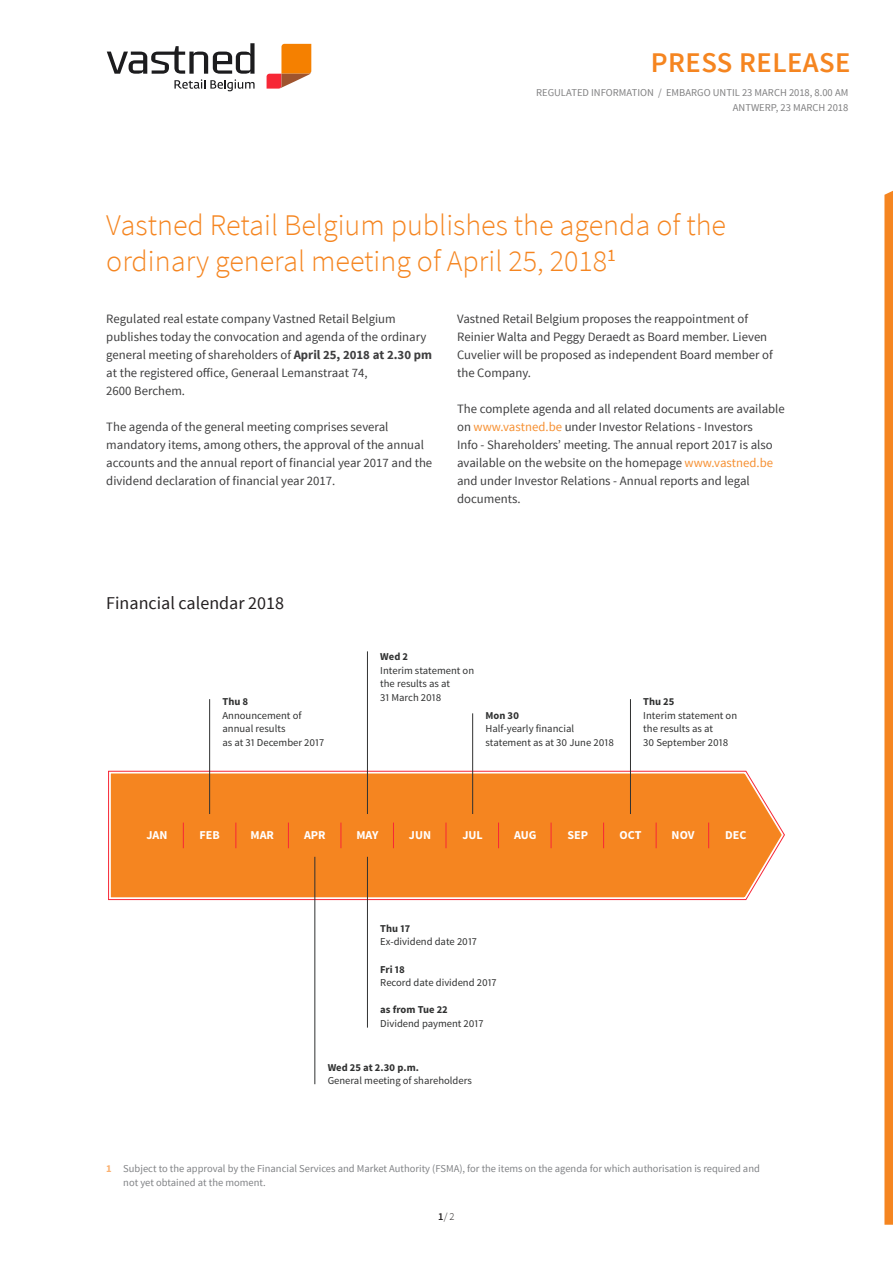
<style>
.page{position:relative;width:893px;height:1263px;background:#fff}
.page>*{position:absolute;margin:0;border:0;box-sizing:border-box;transform-origin:0 0}
.t1{font:300 30px/36px "Source Sans Pro";color:#f58520}
.t2{font:600 28.5px "Source Sans Pro";letter-spacing:.015em;color:#f58520}
.t3{font:18px "Source Sans Pro";color:#231f20}
.t4{font:12.75px/18px "Source Sans Pro";color:#3e3e3f}
.t5{font:700 12px "Source Sans Pro";color:#fff}
.t6{font:10.5px/13.6px "Source Sans Pro";color:#303131}
.t7{font:10.5px/13.5px "Source Sans Pro";color:#808285}
.t8{font:10.5px/15px "Source Sans Pro";color:#7f7f80;text-align:right}
.t9{font:700 10.5px "Source Sans Pro";color:#303131}
.t10{font:300 10.5px "Source Sans Pro";color:#231f20}
.s1{font-weight:700}
.s2{color:#f69032}
.s3{font-weight:700;color:#fab171}
.s4{font-weight:600}
</style>
<div class="page">
<svg style="left:267px;top:44px;width:44px;height:45px"></svg>
<svg style="left:107px;top:43px;width:148px;height:48px"></svg>
<svg style="left:884px;top:190px;width:9px;height:1035px;background:#f58b2c"></svg>
<svg style="left:108px;top:767px;width:638px;height:139px"></svg>
<svg style="left:108px;top:770px;width:677px;height:130px;background:#f58b2f"></svg>
<hr style="left:209px;top:699px;width:1px;height:115px;background:#303131">
<hr style="left:367px;top:651px;width:1px;height:163px;background:#303131">
<hr style="left:472px;top:713px;width:1px;height:101px;background:#303131">
<hr style="left:630px;top:699px;width:1px;height:115px;background:#303131">
<hr style="left:314px;top:857px;width:1px;height:227px;background:#303131">
<hr style="left:367px;top:857px;width:1px;height:170px;background:#303131">
<h2 class="t2" style="left:651px;top:44px;width:201px">PRESS RELEASE</h2>
<p class="t8" style="left:536px;top:86px;width:314px">REGULATED INFORMATION / EMBARGO UNTIL 23 MARCH 2018, 8.00 AM<br>ANTWERP, 23 MARCH 2018</p>
<h1 class="t1" style="left:106px;top:207px;width:621px">Vastned Retail Belgium publishes the agenda of the ordinary general meeting of April 25, 2018<sup>1</sup></h1>
<p class="t4" style="left:106px;top:310px;width:327px">Regulated real estate company Vastned Retail Belgium publishes today the convocation and agenda of the ordinary general meeting of shareholders of <span class="s1">April 25, 2018 at 2.30 pm </span>at the registered office, Generaal Lemanstraat 74,<br>2600 Berchem.</p>
<p class="t4" style="left:106px;top:418px;width:327px">The agenda of the general meeting comprises several mandatory items, among others, the approval of the annual accounts and the annual report of financial year 2017 and the dividend declaration of financial year 2017.</p>
<p class="t4" style="left:457px;top:310px;width:317px">Vastned Retail Belgium proposes the reappointment of Reinier Walta and Peggy Deraedt as Board member. Lieven Cuvelier will be proposed as independent Board member of the Company.</p>
<p class="t4" style="left:457px;top:400px;width:329px">The complete agenda and all related documents are available on <span class="s2">www.vastned.be</span> under Investor Relations - Investors<br>Info - Shareholders’ meeting. The annual report 2017 is also available on the website on the homepage <span class="s2">www.vastned.be </span>and under Investor Relations - Annual reports and legal documents.</p>
<h3 class="t3" style="left:106px;top:592px;width:179px">Financial calendar 2018</h3>
<p class="t9" style="left:222px;top:695px;width:27px">Thu 8</p>
<p class="t6" style="left:222px;top:708px;width:103px">Announcement of annual results<br>as at 31 December 2017</p>
<p class="t9" style="left:380px;top:650px;width:29px">Wed 2</p>
<p class="t6" style="left:380px;top:664px;width:95px">Interim statement on the results as at<br>31 March 2018</p>
<p class="t9" style="left:485px;top:708px;width:35px">Mon 30</p>
<p class="t6" style="left:485px;top:722px;width:130px">Half-yearly financial statement as at 30 June 2018</p>
<p class="t9" style="left:643px;top:695px;width:33px">Thu 25</p>
<p class="t6" style="left:643px;top:708px;width:95px">Interim statement on the results as at<br>30 September 2018</p>
<p class="t5" style="left:146px;top:827px;width:23px">JAN</p>
<p class="t5" style="left:200px;top:827px;width:22px">FEB</p>
<p class="t5" style="left:250px;top:827px;width:25px">MAR</p>
<p class="t5" style="left:304px;top:827px;width:23px">APR</p>
<p class="t5" style="left:356px;top:827px;width:24px">MAY</p>
<p class="t5" style="left:409px;top:827px;width:24px">JUN</p>
<p class="t5" style="left:462px;top:827px;width:22px">JUL</p>
<p class="t5" style="left:514px;top:827px;width:24px">AUG</p>
<p class="t5" style="left:568px;top:827px;width:22px">SEP</p>
<p class="t5" style="left:620px;top:827px;width:23px">OCT</p>
<p class="t5" style="left:672px;top:827px;width:24px">NOV</p>
<p class="t5" style="left:725px;top:827px;width:23px">DEC</p>
<p class="t9" style="left:380px;top:922px;width:31px">Thu 17</p>
<p class="t6" style="left:380px;top:935px;width:98px">Ex-dividend date 2017</p>
<p class="t9" style="left:380px;top:962px;width:26px">Fri 18</p>
<p class="t6" style="left:380px;top:976px;width:118px">Record date dividend 2017</p>
<p class="t9" style="left:380px;top:1003px;width:69px">as from Tue 22</p>
<p class="t6" style="left:380px;top:1017px;width:105px">Dividend payment 2017</p>
<p class="t9" style="left:328px;top:1060px;width:93px">Wed 25 at 2.30 p.m.</p>
<p class="t6" style="left:328px;top:1074px;width:146px">General meeting of shareholders</p>
<p class="t7" style="left:123px;top:1162px;width:638px;text-indent:-17px"><span class="s3">1</span> Subject to the approval by the Financial Services and Market Authority (FSMA), for the items on the agenda for which authorisation is required and not yet obtained at the moment.</p>
<p class="t10" style="left:438px;top:1210px;width:18px"><span class="s4">1</span>/ 2</p>
</div>
